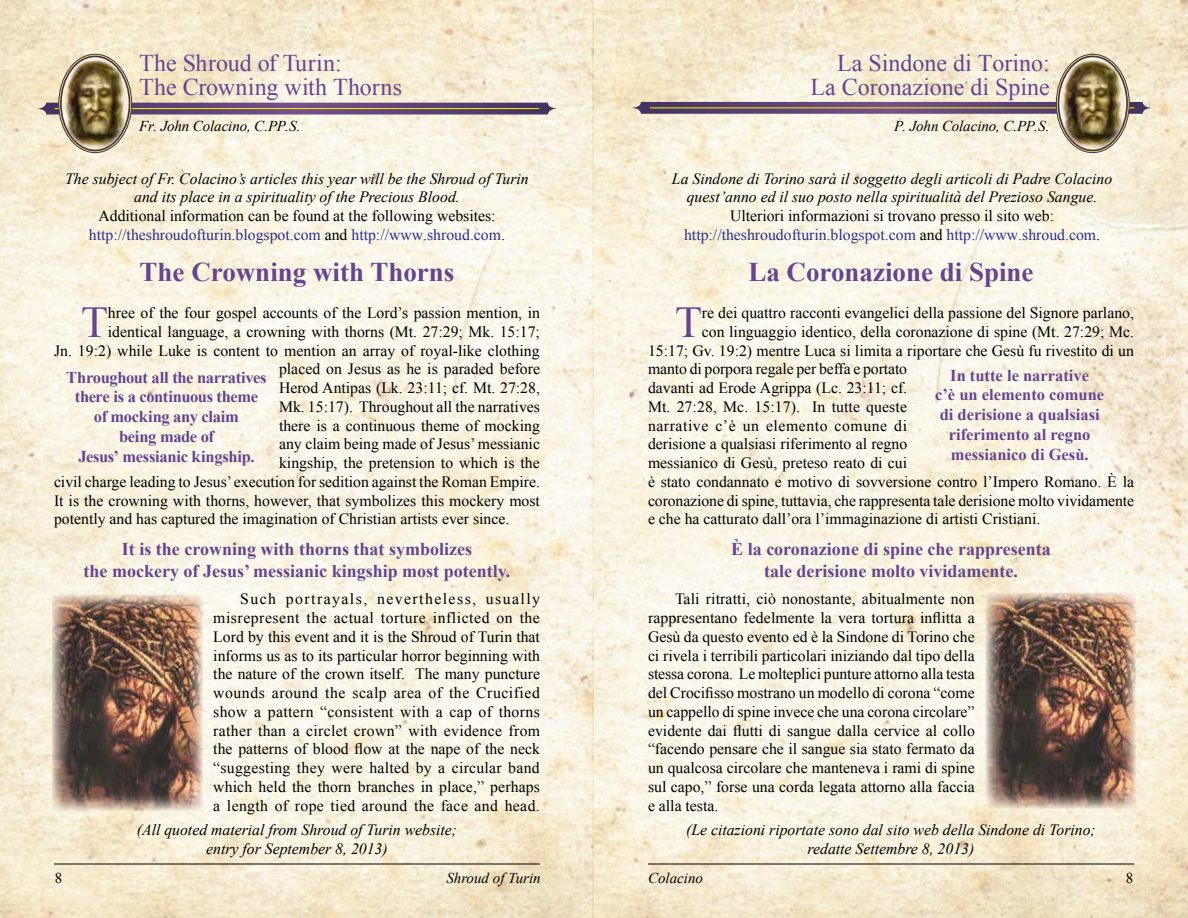
<style>
.page{position:relative;width:1188px;height:918px;background:#fff}
.page>*{position:absolute;margin:0;border:0;box-sizing:border-box;transform-origin:0 0}
.t1{font:44.1px "Times New Roman";color:#65458e}
.t2{font:700 27px "Times New Roman";color:#65458e}
.t3{font:24px/24px "Times New Roman";color:#65458e;text-align:right}
.t4{font:700 18px/21.6px "Times New Roman";color:#65458e;text-align:center}
.t5{font:700 16.5px/19.8px "Times New Roman";letter-spacing:-.02em;color:#65458e;text-align:center}
.t6{font:700 16.5px/19.8px "Times New Roman";color:#65458e;text-align:center}
.t7{font:15.75px/18.8px "Times New Roman";color:#000;text-align:justify}
.t8{font:italic 15.75px/18.8px "Times New Roman";color:#000;text-align:center}
.t9{font:15.75px/18.8px "Times New Roman";color:#2d2e89;text-align:center}
.t10{font:15.75px "Times New Roman";letter-spacing:.035em;color:#000}
.t11{font:italic 15px "Times New Roman";color:#000}
.t12{font:15px "Times New Roman";color:#000}
.s1{color:#2d2e89}
.s2{color:#000}
</style>
<div class="page">
<img style="left:0;top:0;width:1188px;height:918px">
<svg style="left:631px;top:102px;width:522px;height:12px;background:#6b5278"></svg>
<hr style="left:650px;top:107px;width:484px;height:1px;background:#fff200">
<img style="left:1059px;top:57px;width:67px;height:93px">
<div style="left:1058px;top:56px;width:70px;height:95px;border:2px solid #3f315e;border-radius:50%"></div>
<div style="left:640px;top:854px;width:502px;height:20px;background:#fff;opacity:.75"></div>
<hr style="left:648px;top:864px;width:486px;height:1px;background:#000">
<img style="left:986px;top:593px;width:150px;height:216px">
<svg style="left:36px;top:103px;width:522px;height:12px;background:#6b537e"></svg>
<hr style="left:55px;top:108px;width:484px;height:1px;background:#fff200">
<img style="left:62px;top:57px;width:67px;height:93px">
<div style="left:60px;top:56px;width:70px;height:95px;border:2px solid #3f315e;border-radius:50%"></div>
<hr style="left:54px;top:864px;width:486px;height:1px;background:#000">
<img style="left:52px;top:595px;width:150px;height:216px">
<h3 class="t3" style="left:139px;top:50px;width:264px;text-align:left">The Shroud of Turin:<br>The Crowning with Thorns</h3>
<p class="t11" style="left:139px;top:116px;width:163px">Fr. John Colacino, C.PP.S.</p>
<p class="t8" style="left:65px;top:169px;width:465px">The subject of Fr. Colacino’s articles this year will be the Shroud of Turin and its place in a spirituality of the Precious Blood.</p>
<p class="t7" style="left:89px;top:206px;width:418px;text-align:center">Additional information can be found at the following websites: <span class="s1">http://theshroudofturin.blogspot.com</span> and <span class="s1">http://www.shroud.com</span>.</p>
<h2 class="t2" style="left:140px;top:253px;width:316px">The Crowning with Thorns</h2>
<h1 class="t1" style="left:81px;top:293px;width:28px">T</h1>
<p class="t7" style="left:108px;top:303px;width:434px">hree of the four gospel accounts of the Lord’s passion mention, in</p>
<p class="t7" style="left:108px;top:322px;width:434px">identical language, a crowning with thorns (Mt. 27:29; Mk. 15:17;</p>
<p class="t7" style="left:54px;top:341px;width:487px">Jn. 19:2) while Luke is content to mention an array of royal-like clothing</p>
<p class="t7" style="left:279px;top:360px;width:263px">placed on Jesus as he is paraded before</p>
<p class="t7" style="left:279px;top:378px;width:262px">Herod Antipas (Lk. 23:11; cf. Mt. 27:28,</p>
<p class="t7" style="left:279px;top:397px;width:263px">Mk. 15:17). Throughout all the narratives</p>
<p class="t7" style="left:279px;top:416px;width:262px">there is a continuous theme of mocking</p>
<p class="t7" style="left:279px;top:435px;width:263px">any claim being made of Jesus’ messianic</p>
<p class="t7" style="left:279px;top:453px;width:262px">kingship, the pretension to which is the</p>
<p class="t7" style="left:54px;top:472px;width:488px">civil charge leading to Jesus’ execution for sedition against the Roman Empire.</p>
<p class="t7" style="left:54px;top:491px;width:487px">It is the crowning with thorns, however, that symbolizes this mockery most</p>
<p class="t7" style="left:54px;top:510px;width:457px">potently and has captured the imagination of Christian artists ever since.</p>
<p class="t4" style="left:84px;top:538px;width:428px">It is the crowning with thorns that symbolizes<br>the mockery of Jesus’ messianic kingship most potently.</p>
<p class="t7" style="left:213px;top:590px;width:328px;text-indent:27px">Such portrayals, nevertheless, usually misrepresent the actual torture inflicted on the Lord by this event and it is the Shroud of Turin that informs us as to its particular horror beginning with the nature of the crown itself. The many puncture wounds around the scalp area of the Crucified show a pattern “consistent with a cap of thorns rather than a circlet crown” with evidence from the patterns of blood flow at the nape of the neck “suggesting they were halted by a circular band which held the thorn branches in place,” perhaps a length of rope tied around the face and head.</p>
<p class="t8" style="left:137px;top:820px;width:322px">(All quoted material from Shroud of Turin website; entry for September 8, 2013)</p>
<p class="t5" style="left:66px;top:367px;width:202px">Throughout all the narratives there is a continuous theme of mocking any claim<br>being made of<br>Jesus’ messianic kingship.</p>
<p class="t12" style="left:55px;top:868px;width:9px">8</p>
<p class="t11" style="left:446px;top:868px;width:96px">Shroud of Turin</p>
<h3 class="t3" style="left:810px;top:50px;width:241px">La Sindone di Torino:<br>La Coronazione di Spine</h3>
<p class="t11" style="left:894px;top:116px;width:157px">P. John Colacino, C.PP.S.</p>
<p class="t8" style="left:672px;top:169px;width:442px">La Sindone di Torino sarà il soggetto degli articoli di Padre Colacino quest’anno ed il suo posto nella spiritualità del Prezioso Sangue.</p>
<p class="t9" style="left:684px;top:206px;width:418px"><span class="s2">Ulteriori informazioni si trovano presso il sito web: </span>http://theshroudofturin.blogspot.com <span class="s2">and</span> http://www.shroud.com<span class="s2">.</span></p>
<h2 class="t2" style="left:748px;top:253px;width:287px">La Coronazione di Spine</h2>
<h1 class="t1" style="left:675px;top:293px;width:28px">T</h1>
<p class="t7" style="left:702px;top:303px;width:434px">re dei quattro racconti evangelici della passione del Signore parlano,</p>
<p class="t7" style="left:702px;top:322px;width:434px">con linguaggio identico, della coronazione di spine (Mt. 27:29; Mc.</p>
<p class="t7" style="left:648px;top:341px;width:488px">15:17; Gv. 19:2) mentre Luca si limita a riportare che Gesù fu rivestito di un</p>
<p class="t7" style="left:648px;top:360px;width:261px">manto di porpora regale per beffa e portato</p>
<p class="t7" style="left:648px;top:378px;width:261px">davanti ad Erode Agrippa (Lc. 23:11; cf.</p>
<p class="t7" style="left:648px;top:397px;width:261px">Mt. 27:28, Mc. 15:17). In tutte queste</p>
<p class="t10" style="left:648px;top:415px;width:261px">narrative c’è un elemento comune di</p>
<p class="t7" style="left:648px;top:435px;width:261px">derisione a qualsiasi riferimento al regno</p>
<p class="t7" style="left:648px;top:453px;width:261px">messianico di Gesù, preteso reato di cui</p>
<p class="t7" style="left:648px;top:472px;width:488px">è stato condannato e motivo di sovversione contro l’Impero Romano. È la</p>
<p class="t7" style="left:648px;top:491px;width:488px">coronazione di spine, tuttavia, che rappresenta tale derisione molto vividamente</p>
<p class="t7" style="left:648px;top:510px;width:394px">e che ha catturato dall’ora l’immaginazione di artisti Cristiani.</p>
<p class="t4" style="left:731px;top:538px;width:321px">È la coronazione di spine che rappresenta tale derisione molto vividamente.</p>
<p class="t7" style="left:648px;top:590px;width:328px;text-indent:27px">Tali ritratti, ciò nonostante, abitualmente non rappresentano fedelmente la vera tortura inflitta a Gesù da questo evento ed è la Sindone di Torino che ci rivela i terribili particolari iniziando dal tipo della stessa corona. Le molteplici punture attorno alla testa del Crocifisso mostrano un modello di corona “come un cappello di spine invece che una corona circolare” evidente dai flutti di sangue dalla cervice al collo “facendo pensare che il sangue sia stato fermato da un qualcosa circolare che manteneva i rami di spine sul capo,” forse una corda legata attorno alla faccia e alla testa.</p>
<p class="t8" style="left:686px;top:820px;width:411px">(Le citazioni riportate sono dal sito web della Sindone di Torino; redatte Settembre 8, 2013)</p>
<p class="t6" style="left:935px;top:365px;width:171px">In tutte le narrative<br>c’è un elemento comune di derisione a qualsiasi riferimento al regno messianico di Gesù.</p>
<p class="t11" style="left:648px;top:868px;width:57px">Colacino</p>
<p class="t12" style="left:1126px;top:868px;width:9px">8</p>
</div>
